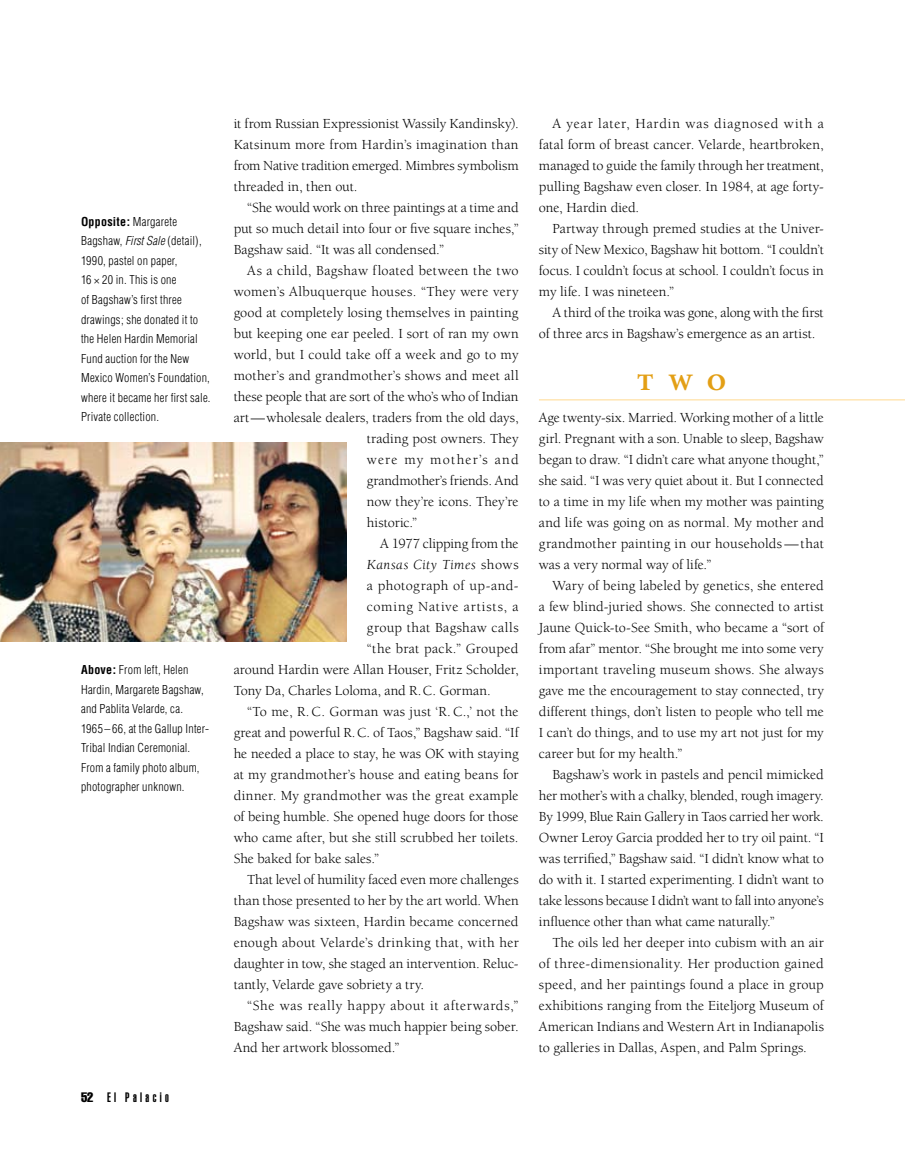
<style>
.page{position:relative;width:905px;height:1175px;background:#fff}
.page>*{position:absolute;margin:0;border:0;box-sizing:border-box;transform-origin:0 0}
.t1{font:34.5px "Minion Semibold SC";color:#e39f15}
.t2{font:14.25px/21px "Berkeley";letter-spacing:.005em;color:#000;text-align:justify}
.t3{font:14.25px "Berkeley";letter-spacing:.025em;color:#000}
.t4{font:14.25px "Berkeley";letter-spacing:-.015em;color:#000}
.t5{font:14.25px "Berkeley";letter-spacing:.045em;color:#000}
.t6{font:14.25px "Berkeley";letter-spacing:.03em;color:#000}
.t7{font:14.25px "Berkeley";letter-spacing:.055em;color:#000}
.t8{font:14.25px "Berkeley";letter-spacing:.04em;color:#000}
.t9{font:italic 14.25px "Berkeley";letter-spacing:.035em;color:#000}
.t10{font:14.25px "Berkeley";letter-spacing:.08em;color:#000}
.t11{font:900 extra-condensed 13.5px "Helvetica";letter-spacing:.25em;color:#000}
.t12{font:300 condensed 12px/19.5px "Helvetica";letter-spacing:.02em;color:#000}
.s1{font-weight:700}
.s2{font-style:italic}
.s3{font-weight:400}
.s4{font-style:normal}
</style>
<div class="page">
<img style="left:0;top:442px;width:346px;height:199px">
<hr style="left:539px;top:399px;width:365px;height:1px;background:#ffd98f">
<p class="t12" style="left:81px;top:212px;width:131px"><span class="s1">Opposite:</span> Margarete<br>Bagshaw, <span class="s2">First Sale</span> (detail),<br>1990, pastel on paper,<br>16 × 20 in. This is one<br>of Bagshaw’s first three drawings; she donated it to the Helen Hardin Memorial<br>Fund auction for the New<br>Mexico Women’s Foundation, where it became her first sale.<br>Private collection.</p>
<p class="t12" style="left:81px;top:660px;width:129px"><span class="s1">Above:</span> From left, Helen<br>Hardin, Margarete Bagshaw, and Pablita Velarde, ca.<br>1965–66, at the Gallup Inter-<br>Tribal Indian Ceremonial.<br>From a family photo album, photographer unknown.</p>
<p class="t11" style="left:81px;top:1089px;width:89px"><span class="s3">52</span> El Palacio</p>
<p class="t2" style="left:234px;top:113px;width:286px">it from Russian Expressionist Wassily Kandinsky).<br>Katsinum more from Hardin’s imagination than from Native tradition emerged. Mimbres symbolism threaded in, then out.</p>
<p class="t2" style="left:234px;top:197px;width:286px;text-indent:13px">“She would work on three paintings at a time and put so much detail into four or five square inches,” Bagshaw said. “It was all condensed.”</p>
<p class="t6" style="left:247px;top:263px;width:273px">As a child, Bagshaw floated between the two</p>
<p class="t2" style="left:234px;top:281px;width:286px">women’s Albuquerque houses. “They were very</p>
<p class="t2" style="left:234px;top:302px;width:286px">good at completely losing themselves in painting</p>
<p class="t2" style="left:234px;top:323px;width:286px">but keeping one ear peeled. I sort of ran my own</p>
<p class="t2" style="left:234px;top:344px;width:286px">world, but I could take off a week and go to my</p>
<p class="t2" style="left:234px;top:365px;width:286px">mother’s and grandmother’s shows and meet all</p>
<p class="t4" style="left:234px;top:389px;width:286px">these people that are sort of the who’s who of Indian</p>
<p class="t2" style="left:234px;top:407px;width:286px">art—wholesale dealers, traders from the old days,</p>
<p class="t2" style="left:367px;top:428px;width:153px">trading post owners. They</p>
<p class="t10" style="left:367px;top:452px;width:153px">were my mother’s and</p>
<p class="t2" style="left:367px;top:470px;width:153px">grandmother’s friends. And</p>
<p class="t2" style="left:367px;top:491px;width:153px">now they’re icons. They’re</p>
<p class="t2" style="left:367px;top:512px;width:52px">historic.”</p>
<p class="t4" style="left:380px;top:536px;width:140px">A 1977 clipping from the</p>
<p class="t9" style="left:367px;top:557px;width:153px">Kansas City Times <span class="s4">shows</span></p>
<p class="t3" style="left:367px;top:578px;width:153px">a photograph of up-and-</p>
<p class="t7" style="left:367px;top:599px;width:153px">coming Native artists, a</p>
<p class="t8" style="left:367px;top:620px;width:153px">group that Bagshaw calls</p>
<p class="t3" style="left:367px;top:641px;width:153px">“the brat pack.” Grouped</p>
<p class="t2" style="left:234px;top:659px;width:286px">around Hardin were Allan Houser, Fritz Scholder,</p>
<p class="t2" style="left:234px;top:680px;width:259px">Tony Da, Charles Loloma, and R.C. Gorman.</p>
<p class="t2" style="left:247px;top:701px;width:273px">“To me, R.C. Gorman was just ‘R.C.,’ not the</p>
<p class="t2" style="left:234px;top:722px;width:286px">great and powerful R.C. of Taos,” Bagshaw said. “If</p>
<p class="t2" style="left:234px;top:743px;width:286px">he needed a place to stay, he was OK with staying</p>
<p class="t2" style="left:234px;top:764px;width:286px">at my grandmother’s house and eating beans for</p>
<p class="t3" style="left:234px;top:788px;width:286px">dinner. My grandmother was the great example</p>
<p class="t2" style="left:234px;top:806px;width:286px">of being humble. She opened huge doors for those</p>
<p class="t2" style="left:234px;top:827px;width:286px">who came after, but she still scrubbed her toilets.</p>
<p class="t2" style="left:234px;top:848px;width:147px">She baked for bake sales.”</p>
<p class="t2" style="left:247px;top:869px;width:273px">That level of humility faced even more challenges</p>
<p class="t2" style="left:234px;top:890px;width:286px">than those presented to her by the art world. When</p>
<p class="t2" style="left:234px;top:911px;width:286px">Bagshaw was sixteen, Hardin became concerned</p>
<p class="t3" style="left:234px;top:935px;width:286px">enough about Velarde’s drinking that, with her</p>
<p class="t2" style="left:234px;top:953px;width:286px">daughter in tow, she staged an intervention. Reluc-</p>
<p class="t2" style="left:234px;top:974px;width:192px">tantly, Velarde gave sobriety a try.</p>
<p class="t5" style="left:247px;top:998px;width:273px">“She was really happy about it afterwards,”</p>
<p class="t2" style="left:234px;top:1016px;width:286px">Bagshaw said. “She was much happier being sober.</p>
<p class="t2" style="left:234px;top:1037px;width:167px">And her artwork blossomed.”</p>
<p class="t2" style="left:539px;top:113px;width:286px;text-indent:13px">A year later, Hardin was diagnosed with a fatal form of breast cancer. Velarde, heartbroken, managed to guide the family through her treatment, pulling Bagshaw even closer. In 1984, at age forty&shy;one, Hardin died.</p>
<p class="t2" style="left:539px;top:218px;width:286px;text-indent:13px">Partway through premed studies at the Univer&shy;sity of New Mexico, Bagshaw hit bottom. “I couldn’t focus. I couldn’t focus at school. I couldn’t focus in my life. I was nineteen.”</p>
<p class="t2" style="left:539px;top:302px;width:286px;text-indent:13px">A third of the troika was gone, along with the first of three arcs in Bagshaw’s emergence as an artist.</p>
<h1 class="t1" style="left:636px;top:361px;width:92px">two</h1>
<p class="t2" style="left:539px;top:407px;width:286px">Age twenty-six. Married. Working mother of a little girl. Pregnant with a son. Unable to sleep, Bagshaw began to draw. “I didn’t care what anyone thought,” she said. “I was very quiet about it. But I connected to a time in my life when my mother was painting and life was going on as normal. My mother and grandmother painting in our households—that was a very normal way of life.”</p>
<p class="t2" style="left:539px;top:575px;width:286px;text-indent:13px">Wary of being labeled by genetics, she entered a few blind-juried shows. She connected to artist Jaune Quick-to-See Smith, who became a “sort of from afar” mentor. “She brought me into some very important traveling museum shows. She always gave me the encouragement to stay connected, try different things, don’t listen to people who tell me I can’t do things, and to use my art not just for my career but for my health.”</p>
<p class="t2" style="left:539px;top:764px;width:286px;text-indent:13px">Bagshaw’s work in pastels and pencil mimicked her mother’s with a chalky, blended, rough imagery.<br>By 1999, Blue Rain Gallery in Taos carried her work.<br>Owner Leroy Garcia prodded her to try oil paint. “I was terrified,” Bagshaw said. “I didn’t know what to do with it. I started experimenting. I didn’t want to take lessons because I didn’t want to fall into anyone’s influence other than what came naturally.”</p>
<p class="t2" style="left:539px;top:932px;width:286px;text-indent:13px">The oils led her deeper into cubism with an air of three-dimensionality. Her production gained speed, and her paintings found a place in group exhibitions ranging from the Eiteljorg Museum of American Indians and Western Art in Indianapolis to galleries in Dallas, Aspen, and Palm Springs.</p>
</div>
